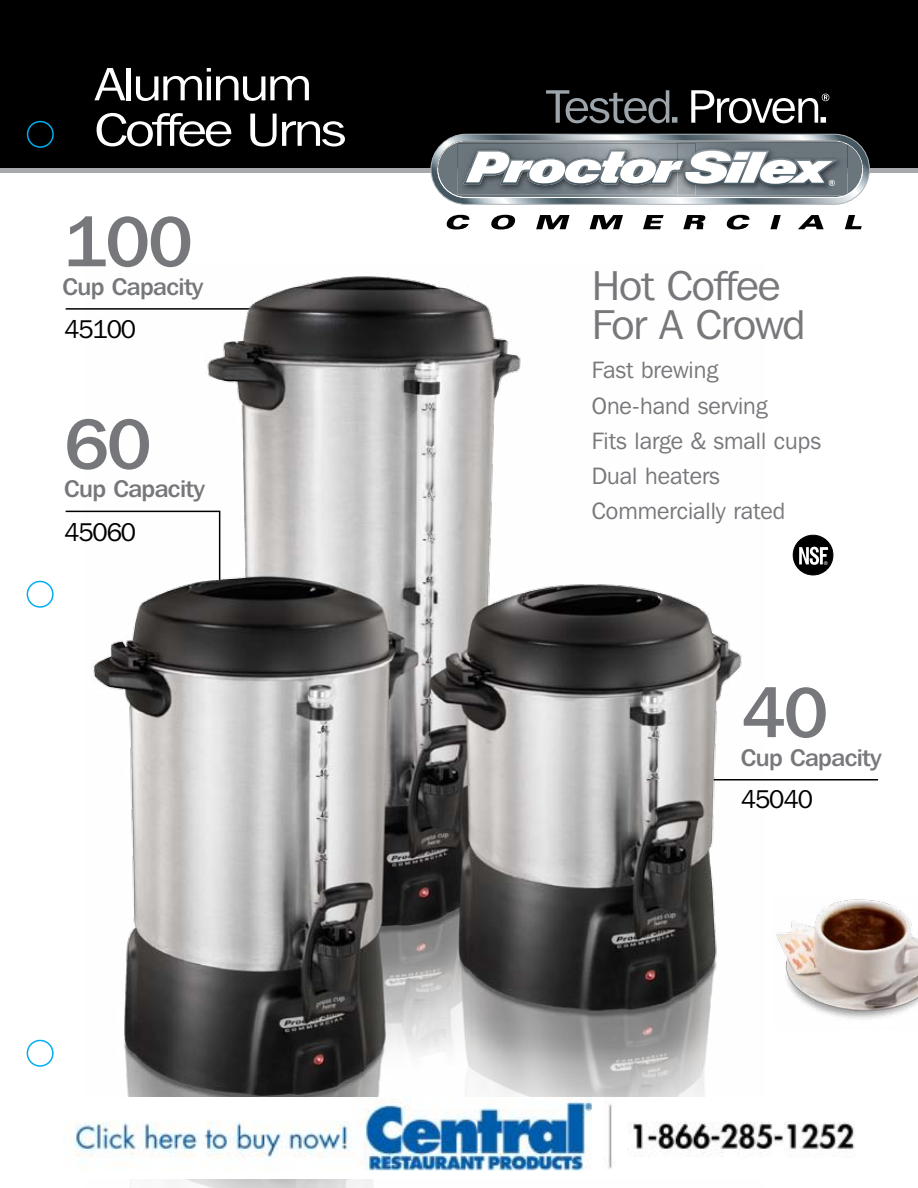
<style>
.page{position:relative;width:918px;height:1188px;background:#fff}
.page>*{position:absolute;margin:0;border:0;box-sizing:border-box;transform-origin:0 0}
.t1{font:500 70.5px "Franklin Gothic IT Cby BT";letter-spacing:-.025em;color:#77787b;scale:1.05 1}
.t2{font:46.5px/45.5px "Franklin Gothic IT Cby BT";letter-spacing:-.05em;color:#fff;scale:1.2 1}
.t3{font:41.55px/39.3px "Franklin Gothic IT Cby BT";letter-spacing:-.025em;color:#77787b;scale:1.05 1}
.t4{font:25.5px "Franklin Gothic IT Cby BT";letter-spacing:-.04em;color:#000}
.t5{font:500 24px "Franklin Gothic IT Cby BT";letter-spacing:-.025em;color:#77787b;scale:1.05 1}
.t6{font:23.55px/35.1px "Franklin Gothic IT Cby BT";color:#77787b}
.t7{font:5.25px "Helvetica";color:#fff;scale:.9 1}
</style>
<div class="page">
<div style="left:0;top:0;width:918px;height:171px;background:#000"></div>
<hr style="left:0;top:169px;width:918px;height:4px;background:#a7a9ac">
<svg style="left:546px;top:90px;width:131px;height:33px"></svg>
<svg style="left:691px;top:90px;width:138px;height:33px"></svg>
<svg style="left:431px;top:134px;width:438px;height:70px;background:#99a1a6"></svg>
<svg style="left:447px;top:215px;width:23px;height:15px"></svg>
<svg style="left:491px;top:215px;width:25px;height:14px"></svg>
<svg style="left:536px;top:215px;width:34px;height:14px"></svg>
<svg style="left:590px;top:215px;width:33px;height:14px"></svg>
<svg style="left:643px;top:215px;width:21px;height:14px"></svg>
<svg style="left:683px;top:215px;width:23px;height:14px"></svg>
<svg style="left:726px;top:215px;width:24px;height:15px"></svg>
<svg style="left:770px;top:215px;width:11px;height:14px"></svg>
<svg style="left:798px;top:215px;width:26px;height:14px"></svg>
<svg style="left:845px;top:215px;width:17px;height:14px"></svg>
<hr style="left:687px;top:779px;width:191px;height:2px;background:#000">
<hr style="left:66px;top:308px;width:197px;height:2px;background:#000">
<svg style="left:65px;top:510px;width:19px;height:3px"></svg>
<img style="left:84px;top:276px;width:681px;height:912px">
<img style="left:776px;top:899px;width:142px;height:120px">
<div style="left:745px;top:487px;width:136px;height:136px;background:#fff"></div>
<div style="left:793px;top:535px;width:40px;height:40px;background:#000;border-radius:50%"></div>
<div style="left:793px;top:535px;width:40px;height:40px;border:1px solid #000;border-radius:50%"></div>
<svg style="left:799px;top:547px;width:29px;height:18px"></svg>
<div style="left:27px;top:121px;width:27px;height:27px;border:2px solid #00aeef;border-radius:50%"></div>
<div style="left:27px;top:1040px;width:27px;height:27px;border:2px solid #00aeef;border-radius:50%"></div>
<div style="left:27px;top:581px;width:27px;height:27px;border:2px solid #00aeef;border-radius:50%"></div>
<img style="left:69px;top:1097px;width:786px;height:81px">
<h2 class="t2" style="left:94px;top:61px;width:211px">Aluminum<br>Coffee Urns</h2>
<h1 class="t1" style="left:63px;top:198px;width:126px">100</h1>
<p class="t5" style="left:63px;top:272px;width:136px">Cup Capacity</p>
<p class="t4" style="left:64px;top:314px;width:74px">45100</p>
<h1 class="t1" style="left:64px;top:400px;width:85px">60</h1>
<p class="t5" style="left:64px;top:474px;width:136px">Cup Capacity</p>
<p class="t4" style="left:64px;top:516px;width:74px">45060</p>
<h3 class="t3" style="left:592px;top:265px;width:205px">Hot Coffee<br>For A Crowd</h3>
<p class="t6" style="left:592px;top:352px;width:231px">Fast brewing<br>One-hand serving<br>Fits large &amp; small cups<br>Dual heaters<br>Commercially rated</p>
<p class="t7" style="left:824px;top:560px;width:5px">®</p>
<h1 class="t1" style="left:741px;top:669px;width:85px">40</h1>
<p class="t5" style="left:741px;top:742px;width:136px">Cup Capacity</p>
<p class="t4" style="left:741px;top:783px;width:74px">45040</p>
</div>
